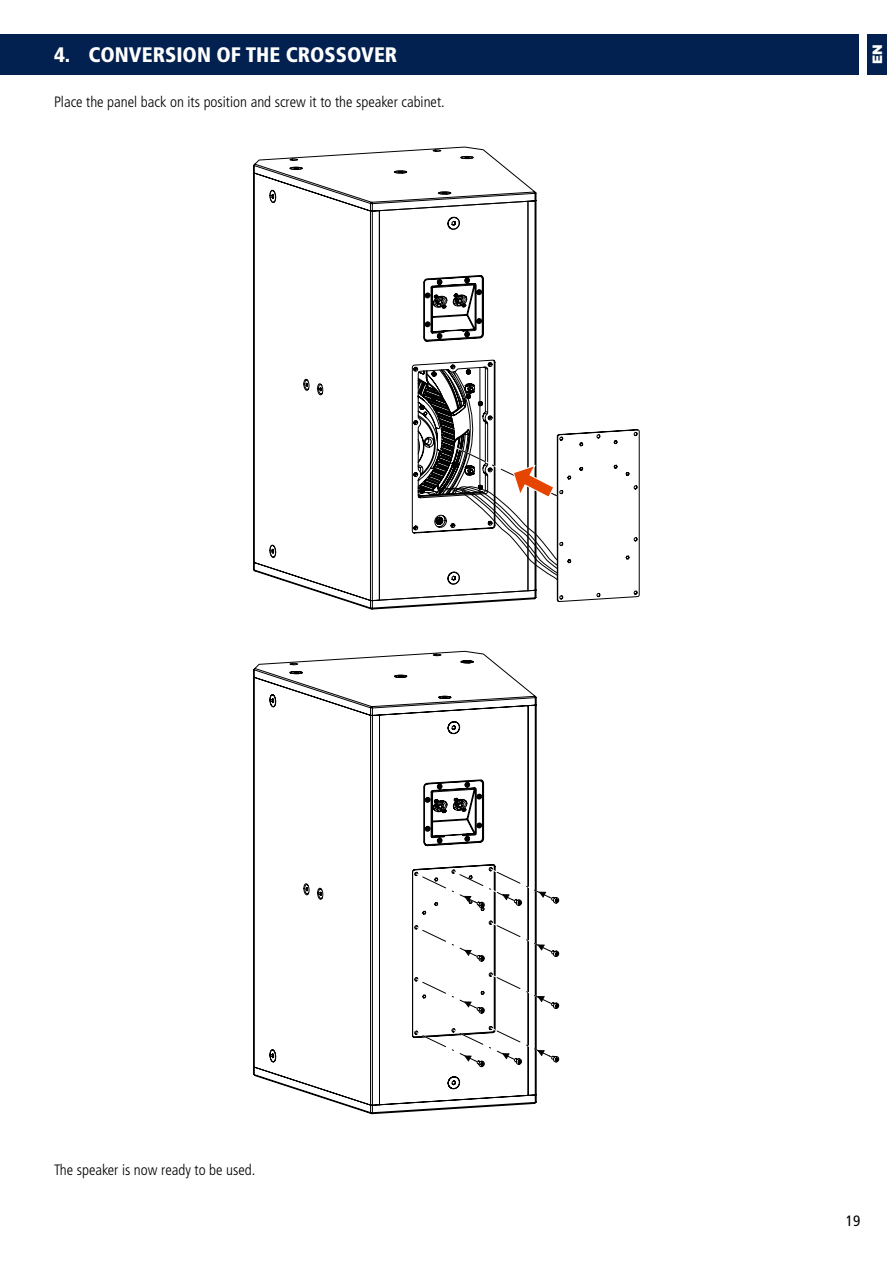
<style>
.page{position:relative;width:893px;height:1263px;background:#fff}
.page>*{position:absolute;margin:0;border:0;box-sizing:border-box;transform-origin:0 0}
.t1{font:900 condensed 21px "Frutiger LT Std";color:#fff}
.t2{font:300 condensed 15px "Frutiger LT Std";color:#000}
.t3{font:condensed 15px "Frutiger LT Std";color:#000}
.t4{font:900 13.5px "Gotham";color:#fff}
</style>
<div class="page">
<div style="left:0;top:34px;width:859px;height:41px;background:#022050"></div>
<div style="left:867px;top:34px;width:20px;height:41px;background:#022050"></div>
<svg style="left:556px;top:429px;width:84px;height:173px"></svg>
<svg style="left:253px;top:146px;width:284px;height:464px"></svg>
<svg style="left:417px;top:368px;width:142px;height:213px"></svg>
<svg style="left:253px;top:651px;width:284px;height:464px"></svg>
<svg style="left:411px;top:864px;width:148px;height:203px"></svg>
<h1 class="t1" style="left:54px;top:42px;width:345px">4. CONVERSION OF THE CROSSOVER</h1>
<p class="t2" style="left:54px;top:94px;width:390px">Place the panel back on its position and screw it to the speaker cabinet.</p>
<p class="t4" style="left:868px;top:64px;width:21px;rotate:-90deg">EN</p>
<p class="t2" style="left:54px;top:1161px;width:200px">The speaker is now ready to be used.</p>
<p class="t3" style="left:846px;top:1211px;width:16px">19</p>
</div>
